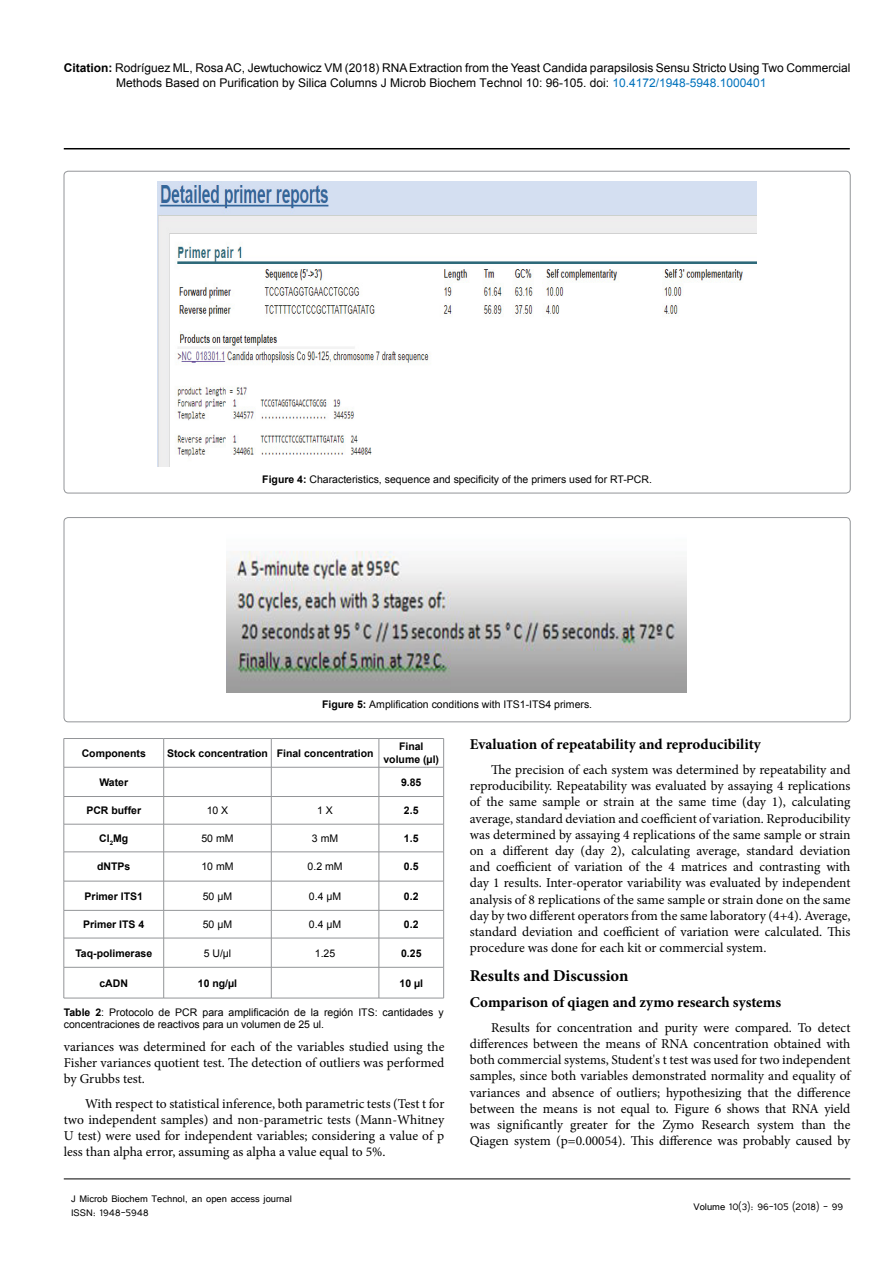
<style>
.page{position:relative;width:893px;height:1263px;background:#fff}
.page>*{position:absolute;margin:0;border:0;box-sizing:border-box;transform-origin:0 0}
.t1{font:700 16.5px "Minion Pro";color:#000}
.t2{font:700 15px "Minion Pro";color:#000}
.t3{font:13.5px/16.2px "Minion Pro";color:#000;text-align:justify}
.t4{font:12px/14.4px "Arial";color:#000}
.t5{font:12px/14.4px "Tunga";color:#000}
.t6{font:10.5px/12.6px "Arial";color:#000}
.t7{font:700 10.5px/12.6px "Arial";color:#000;text-align:center}
.s1{font-weight:700}
.s2{color:#0072bc}
</style>
<div class="page">
<hr style="left:64px;top:148px;width:786px;height:1px;background:#000">
<hr style="left:64px;top:1179px;width:786px;height:1px;background:#000">
<svg style="left:157px;top:182px;width:600px;height:284px"></svg>
<div style="left:64px;top:517px;width:786px;height:205px;border:1px solid #939598;border-radius:4px"></div>
<img style="left:226px;top:551px;width:460px;height:141px">
<svg style="left:65px;top:739px;width:378px;height:259px"></svg>
<hr style="left:64px;top:738px;width:100px;height:1px;background:#939598">
<hr style="left:164px;top:738px;width:107px;height:1px;background:#939598">
<hr style="left:271px;top:738px;width:108px;height:1px;background:#939598">
<hr style="left:379px;top:738px;width:65px;height:1px;background:#939598">
<hr style="left:64px;top:767px;width:100px;height:1px;background:#939598">
<hr style="left:164px;top:767px;width:107px;height:1px;background:#939598">
<hr style="left:271px;top:767px;width:108px;height:1px;background:#939598">
<hr style="left:379px;top:767px;width:65px;height:1px;background:#939598">
<hr style="left:64px;top:796px;width:100px;height:1px;background:#939598">
<hr style="left:164px;top:796px;width:107px;height:1px;background:#939598">
<hr style="left:271px;top:796px;width:108px;height:1px;background:#939598">
<hr style="left:379px;top:796px;width:65px;height:1px;background:#939598">
<hr style="left:64px;top:824px;width:100px;height:1px;background:#939598">
<hr style="left:164px;top:824px;width:107px;height:1px;background:#939598">
<hr style="left:271px;top:824px;width:108px;height:1px;background:#939598">
<hr style="left:379px;top:824px;width:65px;height:1px;background:#939598">
<hr style="left:64px;top:852px;width:100px;height:1px;background:#939598">
<hr style="left:164px;top:852px;width:107px;height:1px;background:#939598">
<hr style="left:271px;top:852px;width:108px;height:1px;background:#939598">
<hr style="left:379px;top:852px;width:65px;height:1px;background:#939598">
<hr style="left:64px;top:881px;width:100px;height:1px;background:#939598">
<hr style="left:164px;top:881px;width:107px;height:1px;background:#939598">
<hr style="left:271px;top:881px;width:108px;height:1px;background:#939598">
<hr style="left:379px;top:881px;width:65px;height:1px;background:#939598">
<hr style="left:64px;top:910px;width:100px;height:1px;background:#939598">
<hr style="left:164px;top:910px;width:107px;height:1px;background:#939598">
<hr style="left:271px;top:910px;width:108px;height:1px;background:#939598">
<hr style="left:379px;top:910px;width:65px;height:1px;background:#939598">
<hr style="left:64px;top:938px;width:100px;height:1px;background:#939598">
<svg style="left:64px;top:739px;width:1px;height:228px"></svg>
<hr style="left:164px;top:938px;width:107px;height:1px;background:#939598">
<svg style="left:163px;top:738px;width:1px;height:229px"></svg>
<hr style="left:271px;top:938px;width:108px;height:1px;background:#939598">
<svg style="left:271px;top:738px;width:1px;height:229px"></svg>
<hr style="left:379px;top:938px;width:65px;height:1px;background:#939598">
<svg style="left:379px;top:739px;width:1px;height:228px"></svg>
<svg style="left:443px;top:738px;width:1px;height:229px"></svg>
<hr style="left:64px;top:967px;width:100px;height:1px;background:#939598">
<hr style="left:64px;top:967px;width:1px;height:31px;background:#939598">
<hr style="left:164px;top:967px;width:107px;height:1px;background:#939598">
<hr style="left:163px;top:967px;width:1px;height:31px;background:#939598">
<hr style="left:271px;top:967px;width:108px;height:1px;background:#939598">
<hr style="left:271px;top:967px;width:1px;height:31px;background:#939598">
<hr style="left:379px;top:967px;width:65px;height:1px;background:#939598">
<hr style="left:379px;top:967px;width:1px;height:31px;background:#939598">
<hr style="left:443px;top:967px;width:1px;height:31px;background:#939598">
<hr style="left:64px;top:998px;width:100px;height:1px;background:#939598">
<hr style="left:164px;top:998px;width:107px;height:1px;background:#939598">
<hr style="left:271px;top:998px;width:108px;height:1px;background:#939598">
<hr style="left:379px;top:998px;width:65px;height:1px;background:#939598">
<p class="t4" style="left:116px;top:61px;width:736px;text-indent:-52px"><span class="s1">Citation:</span> Rodríguez ML, Rosa AC, Jewtuchowicz VM (2018) RNA Extraction from the Yeast Candida parapsilosis Sensu Stricto Using Two Commercial<br>Methods Based on Purification by Silica Columns J Microb Biochem Technol 10: 96-105. doi: <span class="s2">10.4172/1948-5948.1000401</span></p>
<p class="t6" style="left:262px;top:473px;width:391px"><span class="s1">Figure 4:</span> Characteristics, sequence and specificity of the primers used for RT-PCR.</p>
<p class="t6" style="left:322px;top:698px;width:272px"><span class="s1">Figure 5:</span> Amplification conditions with ITS1-ITS4 primers.</p>
<p class="t7" style="left:82px;top:747px;width:66px">Components</p>
<p class="t7" style="left:167px;top:747px;width:208px">Stock concentration Final concentration</p>
<p class="t7" style="left:383px;top:741px;width:57px">Final volume (µl)</p>
<p class="t7" style="left:99px;top:776px;width:30px">Water</p>
<p class="t7" style="left:401px;top:776px;width:22px">9.85</p>
<p class="t7" style="left:86px;top:804px;width:56px">PCR buffer</p>
<p class="t6" style="left:207px;top:804px;width:23px">10 X</p>
<p class="t6" style="left:317px;top:804px;width:17px">1 X</p>
<p class="t7" style="left:404px;top:804px;width:16px">2.5</p>
<p class="t7" style="left:99px;top:832px;width:31px">Cl<sub>2</sub>Mg</p>
<p class="t6" style="left:201px;top:832px;width:34px">50 mM</p>
<p class="t6" style="left:312px;top:832px;width:28px">3 mM</p>
<p class="t7" style="left:404px;top:832px;width:16px">1.5</p>
<p class="t7" style="left:97px;top:861px;width:35px">dNTPs</p>
<p class="t6" style="left:201px;top:860px;width:34px">10 mM</p>
<p class="t6" style="left:308px;top:860px;width:37px">0.2 mM</p>
<p class="t7" style="left:404px;top:861px;width:16px">0.5</p>
<p class="t7" style="left:85px;top:890px;width:60px">Primer ITS1</p>
<p class="t6" style="left:203px;top:890px;width:31px">50 µM</p>
<p class="t6" style="left:309px;top:890px;width:34px">0.4 µM</p>
<p class="t7" style="left:404px;top:890px;width:16px">0.2</p>
<p class="t7" style="left:83px;top:918px;width:63px">Primer ITS 4</p>
<p class="t6" style="left:203px;top:918px;width:31px">50 µM</p>
<p class="t6" style="left:309px;top:918px;width:34px">0.4 µM</p>
<p class="t7" style="left:404px;top:918px;width:16px">0.2</p>
<p class="t7" style="left:75px;top:947px;width:78px">Taq-polimerase</p>
<p class="t6" style="left:204px;top:947px;width:29px">5 U/µl</p>
<p class="t6" style="left:315px;top:947px;width:22px">1.25</p>
<p class="t7" style="left:401px;top:947px;width:22px">0.25</p>
<p class="t7" style="left:99px;top:977px;width:30px">cADN</p>
<p class="t7" style="left:198px;top:977px;width:41px">10 ng/µl</p>
<p class="t7" style="left:399px;top:977px;width:25px">10 µl</p>
<p class="t6" style="left:64px;top:1005px;width:381px"><span class="s1">Table 2</span>: Protocolo de PCR para amplificación de la región ITS: cantidades y concentraciones de reactivos para un volumen de 25 ul.</p>
<p class="t3" style="left:64px;top:1038px;width:382px">variances was determined for each of the variables studied using the Fisher variances quotient test. The detection of outliers was performed by Grubbs test.</p>
<p class="t3" style="left:64px;top:1095px;width:382px;text-indent:21px">With respect to statistical inference, both parametric tests (Test t for two independent samples) and non-parametric tests (Mann-Whitney U test) were used for independent variables; considering a value of p less than alpha error, assuming as alpha a value equal to 5%.</p>
<p class="t5" style="left:71px;top:1190px;width:222px">J Microb Biochem Technol, an open access journal<br>ISSN: 1948-5948</p>
<p class="t2" style="left:470px;top:734px;width:292px">Evaluation of repeatability and reproducibility</p>
<p class="t3" style="left:470px;top:762px;width:382px;text-indent:21px">The precision of each system was determined by repeatability and reproducibility. Repeatability was evaluated by assaying 4 replications of the same sample or strain at the same time (day 1), calculating average, standard deviation and coefficient of variation. Reproducibility was determined by assaying 4 replications of the same sample or strain on a different day (day 2), calculating average, standard deviation and coefficient of variation of the 4 matrices and contrasting with day 1 results. Inter-operator variability was evaluated by independent analysis of 8 replications of the same sample or strain done on the same day by two different operators from the same laboratory (4+4). Average, standard deviation and coefficient of variation were calculated. This procedure was done for each kit or commercial system.</p>
<p class="t1" style="left:470px;top:964px;width:160px">Results and Discussion</p>
<p class="t2" style="left:470px;top:992px;width:313px">Comparison of qiagen and zymo research systems</p>
<p class="t3" style="left:470px;top:1019px;width:382px;text-indent:21px">Results for concentration and purity were compared. To detect differences between the means of RNA concentration obtained with both commercial systems, Student's t test was used for two independent samples, since both variables demonstrated normality and equality of variances and absence of outliers; hypothesizing that the difference between the means is not equal to. Figure 6 shows that RNA yield was significantly greater for the Zymo Research system than the Qiagen system (p=0.00054). This difference was probably caused by</p>
<p class="t5" style="left:693px;top:1199px;width:151px">Volume 10(3): 96-105 (2018) - 99</p>
</div>
